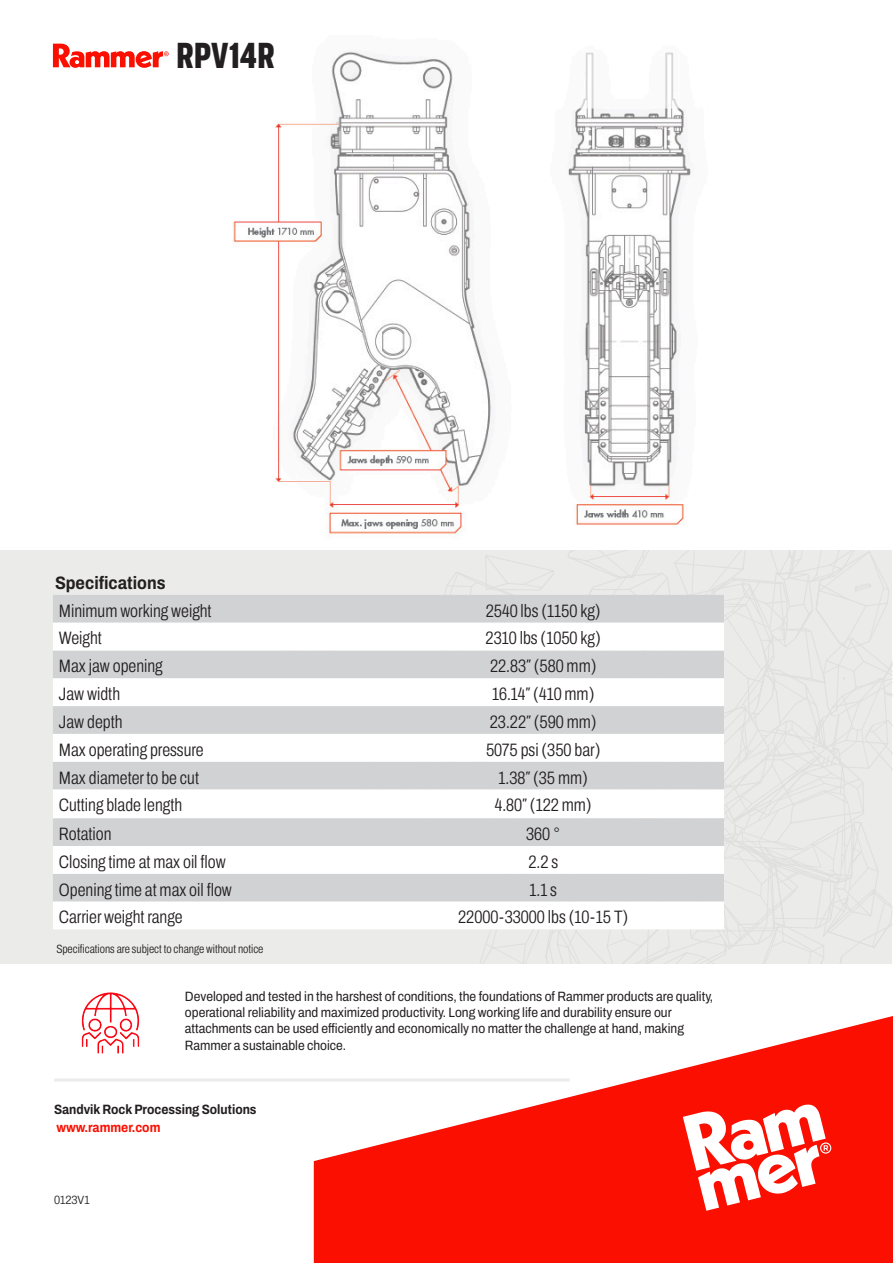
<style>
.page{position:relative;width:893px;height:1263px;background:#fff}
.page>*{position:absolute;margin:0;border:0;box-sizing:border-box;transform-origin:0 0}
.t1{font:37.35px "Surogat Cond Std Sm Bld";color:#231f20}
.t2{font:300 18px "Archivo Condensed";color:#231f20}
.LEIPIS{font:700 semi-condensed 18px "Archivo";color:#231f20}
.t3{font:semi-condensed 13.5px/16.2px "Archivo";color:#231f20}
.LEIPIS-2{font:700 semi-condensed 13.5px "Archivo";color:#231f20}
.LEIPIS-3{font:700 semi-condensed 13.5px "Archivo";color:#fa0f00}
.t4{font:300 12px "Archivo Condensed";color:#231f20}
.LEIPIS-4{font:300 semi-condensed 12px "Archivo";color:#231f20}
</style>
<div class="page">
<img style="left:232px;top:51px;width:478px;height:500px">
<svg style="left:314px;top:1016px;width:579px;height:247px;fill:#fa0f00"></svg>
<svg style="left:683px;top:1103px;width:148px;height:108px"></svg>
<div style="left:1px;top:551px;width:891px;height:413px;background:#ebebea"></div>
<svg style="left:444px;top:551px;width:448px;height:413px"></svg>
<div style="left:53px;top:595px;width:671px;height:28px;background:#d1d2d4"></div>
<svg style="left:53px;top:623px;width:671px;height:306px;fill:#fff"></svg>
<hr style="left:54px;top:1078px;width:516px;height:3px;background:#ebebea">
<img style="left:81px;top:992px;width:59px;height:62px">
<svg style="left:53px;top:44px;width:116px;height:24px"></svg>
<p class="t1" style="left:176px;top:32px;width:100px">RPV14R</p>
<p class="LEIPIS" style="left:55px;top:569px;width:112px">Specifications</p>
<p class="t2" style="left:59px;top:597px;width:154px">Minimum working weight</p>
<p class="t2" style="left:486px;top:597px;width:116px">2540 lbs (1150 kg)</p>
<p class="t2" style="left:59px;top:625px;width:44px">Weight</p>
<p class="t2" style="left:486px;top:625px;width:117px">2310 lbs (1050 kg)</p>
<p class="t2" style="left:59px;top:653px;width:105px">Max jaw opening</p>
<p class="t2" style="left:490px;top:653px;width:108px">22.83″ (580 mm)</p>
<p class="t2" style="left:59px;top:680px;width:63px">Jaw width</p>
<p class="t2" style="left:492px;top:680px;width:104px">16.14″ (410 mm)</p>
<p class="t2" style="left:59px;top:708px;width:65px">Jaw depth</p>
<p class="t2" style="left:490px;top:708px;width:108px">23.22″ (590 mm)</p>
<p class="t2" style="left:59px;top:736px;width:146px">Max operating pressure</p>
<p class="t2" style="left:486px;top:736px;width:116px">5075 psi (350 bar)</p>
<p class="t2" style="left:59px;top:764px;width:142px">Max diameter to be cut</p>
<p class="t2" style="left:499px;top:764px;width:91px">1.38″ (35 mm)</p>
<p class="t2" style="left:59px;top:792px;width:125px">Cutting blade length</p>
<p class="t2" style="left:495px;top:792px;width:98px">4.80″ (122 mm)</p>
<p class="t2" style="left:59px;top:820px;width:54px">Rotation</p>
<p class="t2" style="left:526px;top:820px;width:36px">360 °</p>
<p class="t2" style="left:59px;top:848px;width:168px">Closing time at max oil flow</p>
<p class="t2" style="left:528px;top:848px;width:31px">2.2 s</p>
<p class="t2" style="left:59px;top:876px;width:174px">Opening time at max oil flow</p>
<p class="t2" style="left:529px;top:876px;width:29px">1.1 s</p>
<p class="t2" style="left:59px;top:904px;width:125px">Carrier weight range</p>
<p class="t2" style="left:458px;top:904px;width:172px">22000-33000 lbs (10-15 T)</p>
<p class="t4" style="left:56px;top:940px;width:209px">Specifications are subject to change without notice</p>
<p class="t3" style="left:185px;top:988px;width:530px">Developed and tested in the harshest of conditions, the foundations of Rammer products are quality, operational reliability and maximized productivity. Long working life and durability ensure our attachments can be used efficiently and economically no matter the challenge at hand, making Rammer a sustainable choice.</p>
<p class="LEIPIS-2" style="left:54px;top:1099px;width:204px">Sandvik Rock Processing Solutions</p>
<p class="LEIPIS-3" style="left:56px;top:1117px;width:106px">www.rammer.com</p>
<p class="LEIPIS-4" style="left:54px;top:1191px;width:37px">0123V1</p>
</div>
